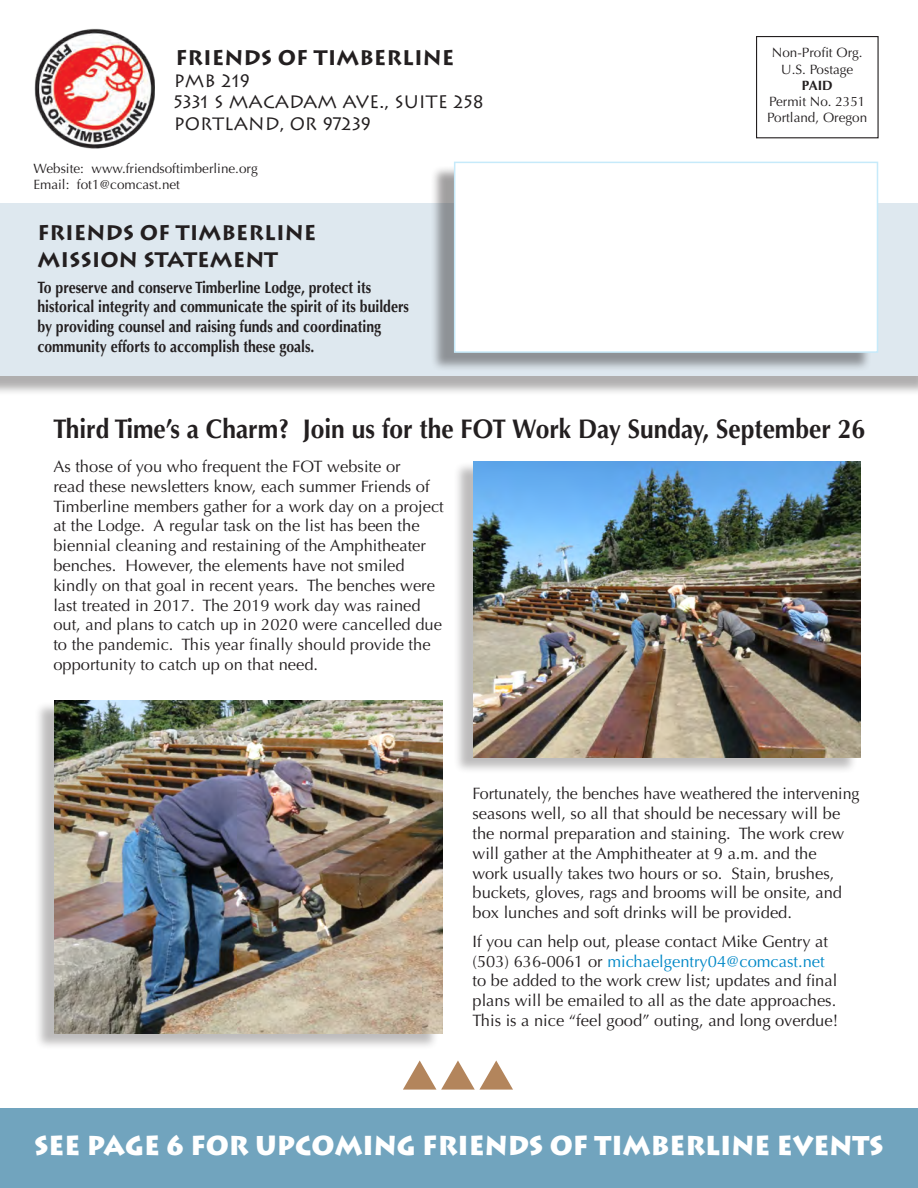
<style>
.page{position:relative;width:918px;height:1188px;background:#fff}
.page>*{position:absolute;margin:0;border:0;box-sizing:border-box;transform-origin:0 0}
.t1{font:700 27px "Optima";color:#231f20;scale:.91 1}
.t2{font:900 27px "Lithos";color:#fff;scale:.95 1}
.t3{font:700 21px "Lithos";color:#231f20}
.t4{font:18px "Lithos";color:#231f20}
.t5{font:16.5px/19.8px "Optima";color:#231f20}
.t6{font:700 16.5px "Optima";color:#231f20;scale:.85 1}
.t7{font:13.5px "Optima";color:#231f20}
.t8{font:700 13.5px "Optima";color:#231f20}
.s1{color:#0088c7}
</style>
<div class="page">
<div style="left:756px;top:36px;width:123px;height:102px;border:1px solid #231f20"></div>
<div style="left:0;top:207px;width:918px;height:189px;background:#231f20;opacity:.36"></div>
<div style="left:0;top:203px;width:918px;height:173px;background:#dee8ef"></div>
<div style="left:431px;top:165px;width:440px;height:207px;background:#231f20;opacity:.43"></div>
<div style="left:454px;top:162px;width:424px;height:191px;background:#fff;border:2px solid #c6eafa"></div>
<img style="left:35px;top:28px;width:120px;height:121px">
<div style="left:0;top:1108px;width:918px;height:80px;background:#71a4be"></div>
<svg style="left:403px;top:1060px;width:110px;height:30px"></svg>
<div style="left:34px;top:701px;width:405px;height:350px;background:#231f20;opacity:.3"></div>
<img style="left:54px;top:701px;width:388px;height:333px">
<div style="left:453px;top:462px;width:404px;height:312px;background:#231f20;opacity:.3"></div>
<img style="left:473px;top:461px;width:388px;height:296px">
<p class="t3" style="left:176px;top:45px;width:280px">FRIENDS OF TIMBERLINE</p>
<p class="t4" style="left:174px;top:70px;width:78px">PMB 219</p>
<p class="t4" style="left:174px;top:92px;width:311px">5331 S MACADAM AVE., SUITE 258</p>
<p class="t4" style="left:174px;top:113px;width:199px">PORTLAND, OR 97239</p>
<p class="t7" style="left:33px;top:161px;width:226px">Website: www.friendsoftimberline.org</p>
<p class="t7" style="left:33px;top:177px;width:148px">Email: fot1@comcast.net</p>
<p class="t3" style="left:37px;top:220px;width:280px">FRIENDS OF TIMBERLINE</p>
<p class="t3" style="left:37px;top:247px;width:242px">MISSION STATEMENT</p>
<p class="t6" style="left:37px;top:277px;width:394px">To preserve and conserve Timberline Lodge, protect its</p>
<p class="t6" style="left:37px;top:297px;width:439px">historical integrity and communicate the spirit of its builders</p>
<p class="t6" style="left:37px;top:317px;width:406px">by providing counsel and raising funds and coordinating</p>
<p class="t6" style="left:37px;top:337px;width:327px">community efforts to accomplish these goals.</p>
<p class="t7" style="left:772px;top:45px;width:92px">Non-Profit Org.</p>
<p class="t7" style="left:781px;top:61px;width:74px">U.S. Postage</p>
<p class="t8" style="left:802px;top:77px;width:32px">PAID</p>
<p class="t7" style="left:769px;top:94px;width:98px">Permit No. 2351</p>
<p class="t7" style="left:767px;top:110px;width:101px">Portland, Oregon</p>
<p class="t1" style="left:53px;top:413px;width:894px">Third Time’s a Charm? Join us for the FOT Work Day Sunday, September 26</p>
<p class="t5" style="left:53px;top:457px;width:392px">As those of you who frequent the FOT website or<br>read these newsletters know, each summer Friends of Timberline members gather for a work day on a project at the Lodge. A regular task on the list has been the biennial cleaning and restaining of the Amphitheater benches. However, the elements have not smiled kindly on that goal in recent years. The benches were last treated in 2017. The 2019 work day was rained out, and plans to catch up in 2020 were cancelled due to the pandemic. This year finally should provide the opportunity to catch up on that need.</p>
<p class="t5" style="left:472px;top:784px;width:389px">Fortunately, the benches have weathered the intervening seasons well, so all that should be necessary will be the normal preparation and staining. The work crew will gather at the Amphitheater at 9 a.m. and the</p>
<p class="t5" style="left:473px;top:863px;width:371px">work usually takes two hours or so. Stain, brushes, buckets, gloves, rags and brooms will be onsite, and box lunches and soft drinks will be provided.</p>
<p class="t5" style="left:473px;top:932px;width:357px">If you can help out, please contact Mike Gentry at (503) 636-0061 or <span class="s1">michaelgentry04@comcast.net</span></p>
<p class="t5" style="left:473px;top:971px;width:366px">to be added to the work crew list; updates and final plans will be emailed to all as the date approaches.</p>
<p class="t5" style="left:473px;top:1011px;width:367px">This is a nice “feel good” outing, and long overdue!</p>
<p class="t2" style="left:34px;top:1129px;width:895px">SEE PAGE 6 FOR UPCOMING FRIENDS OF TIMBERLINE EVENTS</p>
</div>
